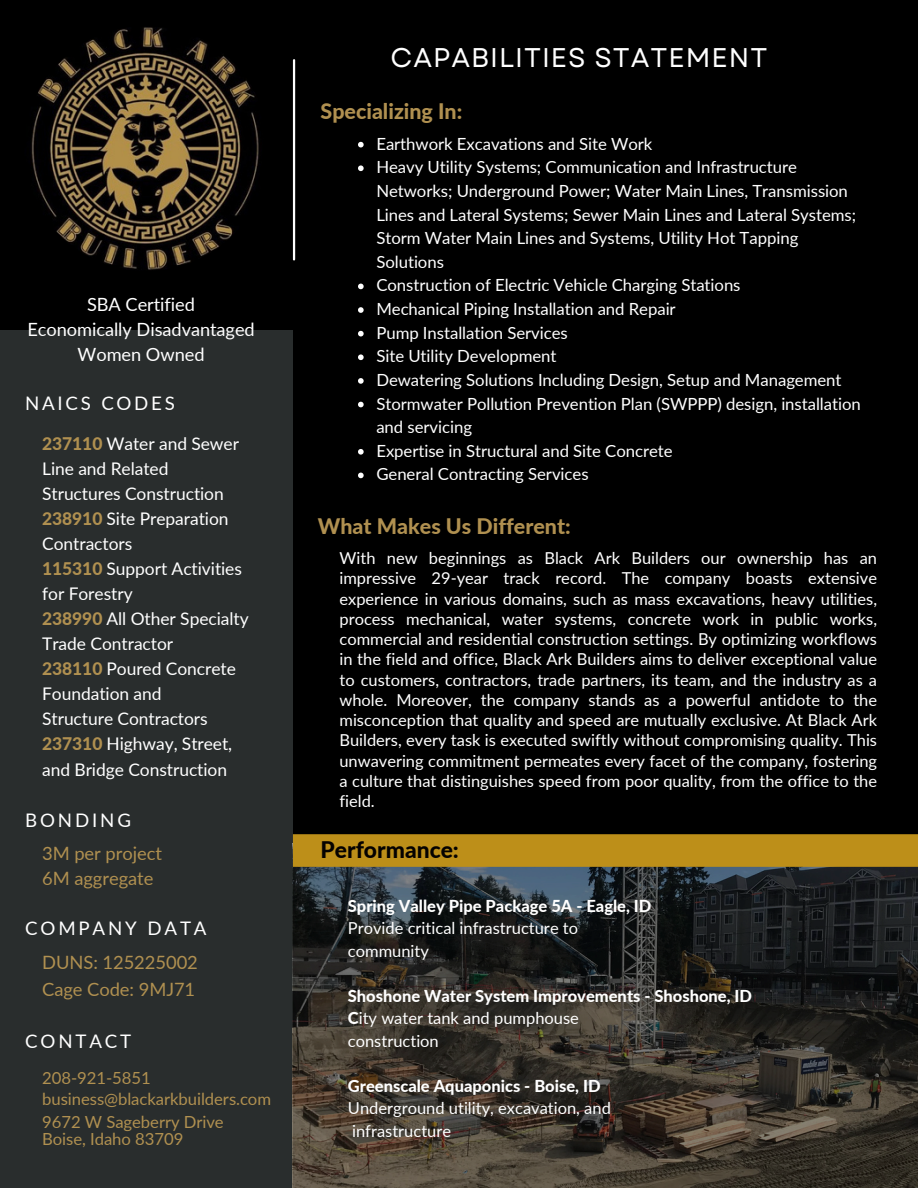
<style>
.page{position:relative;width:918px;height:1188px;background:#000}
.page>*{position:absolute;margin:0;border:0;box-sizing:border-box;transform-origin:0 0}
.t1{font:27px "Garet";letter-spacing:.035em;color:#fff}
.t2{font:800 22.8px "Lato";color:#050201}
.t3{font:800 21.45px "Lato";color:#b09050}
.t4{font:18.75px "Lato";letter-spacing:.155em;color:#fff}
.t5{font:18.3px/24.8px "Lato";letter-spacing:-.005em;color:#b09050}
.t6{font:18.3px/25.2px "Lato";letter-spacing:-.005em;color:#fff;text-align:center}
.t7{font:17.4px/25px "Lato";letter-spacing:-.005em;color:#fff}
.t8{font:16.8px/23.7px "Lato";letter-spacing:-.005em;color:#fff}
.t9{font:16.65px "Lato";letter-spacing:-.005em;color:#b09050}
.t10{font:16.5px/20.2px "Lato";color:#fff;text-align:justify}
.t11{font:800 16.5px "Lato";color:#fff}
.s1{font-weight:800;color:#b09050}
.s2{font-weight:800}
</style>
<div class="page">
<div style="left:0;top:0;width:293px;height:1188px;background:#292d2d"></div>
<div style="left:0;top:0;width:303px;height:330px;background:#000"></div>
<img style="left:23px;top:26px;width:246px;height:245px;border-radius:50%">
<hr style="left:293px;top:60px;width:2px;height:199px;background:#fff">
<img style="left:293px;top:867px;width:625px;height:321px">
<div style="left:293px;top:834px;width:625px;height:33px;background:#bd8f19"></div>
<svg style="left:358px;top:142px;width:6px;height:5px"></svg>
<svg style="left:358px;top:165px;width:6px;height:6px"></svg>
<svg style="left:358px;top:284px;width:6px;height:5px"></svg>
<svg style="left:358px;top:307px;width:6px;height:6px"></svg>
<svg style="left:358px;top:331px;width:6px;height:5px"></svg>
<svg style="left:358px;top:354px;width:6px;height:6px"></svg>
<svg style="left:358px;top:378px;width:6px;height:6px"></svg>
<svg style="left:358px;top:402px;width:6px;height:5px"></svg>
<svg style="left:358px;top:449px;width:6px;height:6px"></svg>
<svg style="left:358px;top:473px;width:6px;height:5px"></svg>
<p class="t6" style="left:27px;top:291px;width:229px">SBA Certified<br>Economically Disadvantaged<br>Women Owned</p>
<h3 class="t4" style="left:25px;top:392px;width:151px">NAICS CODES</h3>
<p class="t7" style="left:42px;top:431px;width:208px"><span class="s1">237110</span> Water and Sewer<br>Line and Related<br>Structures Construction<br><span class="s1">238910</span> Site Preparation<br>Contractors<br><span class="s1">115310</span> Support Activities for Forestry<br><span class="s1">238990</span> All Other Specialty<br>Trade Contractor<br><span class="s1">238110</span> Poured Concrete<br>Foundation and<br>Structure Contractors<br><span class="s1">237310</span> Highway, Street, and Bridge Construction</p>
<h3 class="t4" style="left:25px;top:808px;width:107px">BONDING</h3>
<p class="t5" style="left:42px;top:841px;width:121px">3M per project<br>6M aggregate</p>
<p class="t4" style="left:25px;top:917px;width:183px">COMPANY DATA</p>
<p class="t5" style="left:42px;top:949px;width:157px">DUNS: 125225002</p>
<p class="t5" style="left:42px;top:976px;width:155px">Cage Code: 9MJ71</p>
<p class="t4" style="left:25px;top:1030px;width:108px">CONTACT</p>
<p class="t9" style="left:42px;top:1067px;width:110px">208-921-5851</p>
<p class="t9" style="left:42px;top:1089px;width:230px">business@blackarkbuilders.com</p>
<p class="t9" style="left:42px;top:1111px;width:183px">9672 W Sageberry Drive</p>
<p class="t9" style="left:42px;top:1128px;width:143px">Boise, Idaho 83709</p>
<h3 class="t1" style="left:390px;top:38px;width:379px">CAPABILITIES STATEMENT</h3>
<h4 class="t3" style="left:321px;top:98px;width:143px">Specializing In:</h4>
<h4 class="t8" style="left:376px;top:131px;width:278px">Earthwork Excavations and Site Work</h4>
<h3 class="t8" style="left:376px;top:155px;width:481px">Heavy Utility Systems; Communication and Infrastructure Networks; Underground Power; Water Main Lines, Transmission Lines and Lateral Systems; Sewer Main Lines and Lateral Systems; Storm Water Main Lines and Systems, Utility Hot Tapping Solutions</h3>
<p class="t8" style="left:376px;top:273px;width:366px">Construction of Electric Vehicle Charging Stations</p>
<h1 class="t8" style="left:376px;top:297px;width:301px">Mechanical Piping Installation and Repair</h1>
<h2 class="t8" style="left:376px;top:320px;width:193px">Pump Installation Services</h2>
<p class="t8" style="left:376px;top:344px;width:182px">Site Utility Development</p>
<p class="t8" style="left:376px;top:368px;width:467px">Dewatering Solutions Including Design, Setup and Management</p>
<p class="t8" style="left:376px;top:391px;width:486px">Stormwater Pollution Prevention Plan (SWPPP) design, installation and servicing</p>
<p class="t8" style="left:376px;top:438px;width:298px">Expertise in Structural and Site Concrete</p>
<p class="t8" style="left:376px;top:462px;width:214px">General Contracting Services</p>
<h3 class="t3" style="left:318px;top:513px;width:254px">What Makes Us Different:</h3>
<h4 class="t10" style="left:340px;top:548px;width:539px">With new beginnings as Black Ark Builders our ownership has an impressive 29-year track record. The company boasts extensive experience in various domains, such as mass excavations, heavy utilities, process mechanical, water systems, concrete work in public works, commercial and residential construction settings. By optimizing workflows in the field and office, Black Ark Builders aims to deliver exceptional value to customers, contractors, trade partners, its team, and the industry as a whole. Moreover, the company stands as a powerful antidote to the misconception that quality and speed are mutually exclusive. At Black Ark Builders, every task is executed swiftly without compromising quality. This unwavering commitment permeates every facet of the company, fostering a culture that distinguishes speed from poor quality, from the office to the field.</h4>
<h4 class="t2" style="left:321px;top:835px;width:140px">Performance:</h4>
<h2 class="t11" style="left:348px;top:895px;width:305px">Spring Valley Pipe Package 5A - Eagle, ID</h2>
<p class="t10" style="left:348px;top:918px;width:232px">Provide critical infrastructure to</p>
<p class="t10" style="left:348px;top:940px;width:83px">community</p>
<h2 class="t11" style="left:348px;top:985px;width:406px">Shoshone Water System Improvements - Shoshone, ID</h2>
<p class="t10" style="left:348px;top:1008px;width:233px"><span class="s2">C</span>ity water tank and pumphouse</p>
<p class="t10" style="left:348px;top:1030px;width:92px">construction</p>
<p class="t11" style="left:348px;top:1075px;width:254px">Greenscale Aquaponics - Boise, ID</p>
<p class="t10" style="left:348px;top:1098px;width:265px">Underground utility, excavation, and</p>
<p class="t10" style="left:352px;top:1120px;width:101px">infrastructure</p>
</div>
